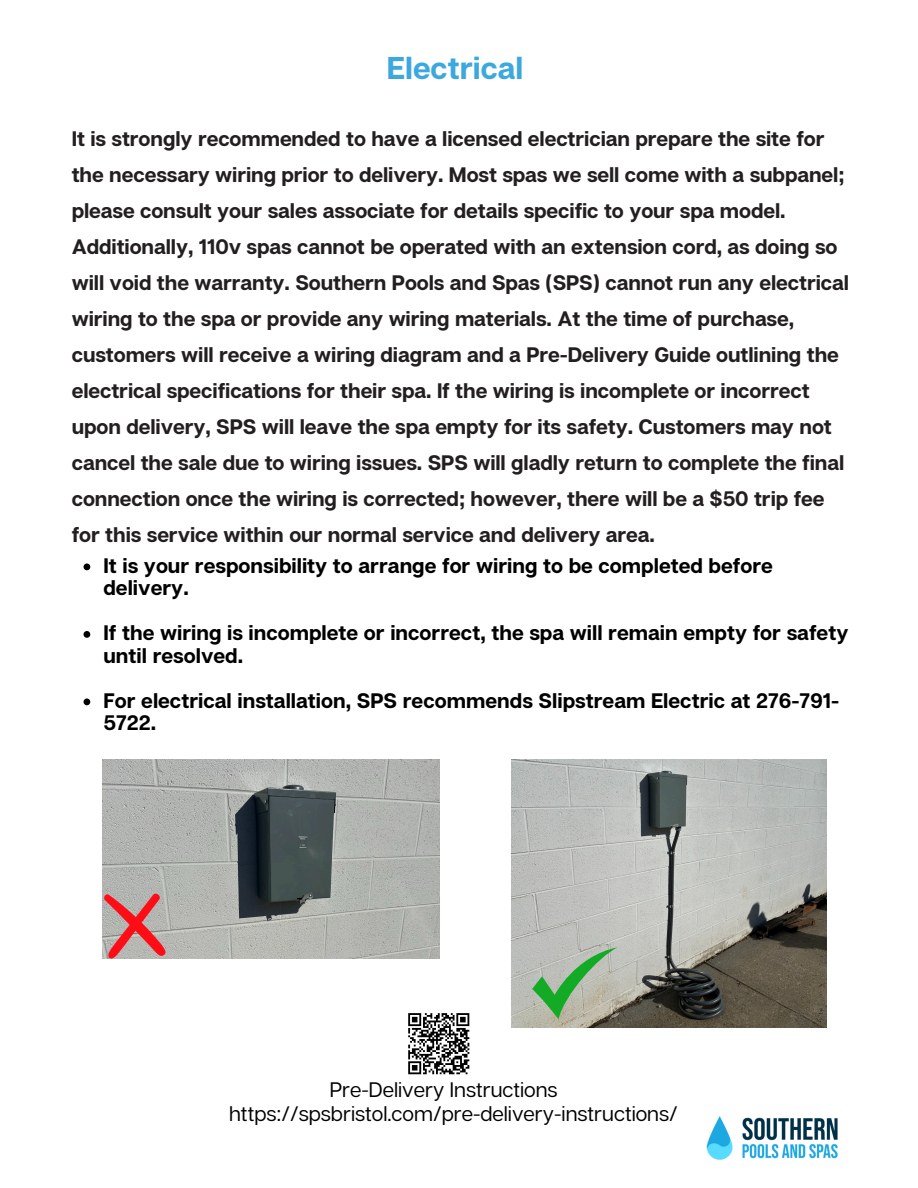
<style>
.page{position:relative;width:918px;height:1188px;background:#fff}
.page>*{position:absolute;margin:0;border:0;box-sizing:border-box;transform-origin:0 0}
.t1{font:700 31.5px "Articulat CF";color:#3ca8de}
.t2{font:700 21px/36px "Articulat CF";letter-spacing:-.005em;color:#231f20}
.t3{font:700 21px/22.5px "Articulat CF";color:#000}
.t4{font:21px "Articulat CF";color:#000}
</style>
<div class="page">
<img style="left:706px;top:1116px;width:132px;height:44px">
<svg style="left:84px;top:564px;width:6px;height:6px"></svg>
<svg style="left:84px;top:631px;width:6px;height:7px"></svg>
<svg style="left:84px;top:699px;width:6px;height:6px"></svg>
<svg style="left:408px;top:1013px;width:62px;height:62px"></svg>
<img style="left:102px;top:760px;width:338px;height:199px">
<img style="left:512px;top:760px;width:315px;height:268px">
<svg style="left:102px;top:891px;width:65px;height:68px;background:#c98383"></svg>
<svg style="left:532px;top:947px;width:86px;height:72px;background:#99b694"></svg>
<h1 class="t1" style="left:387px;top:48px;width:138px">Electrical</h1>
<h2 class="t2" style="left:72px;top:120px;width:779px">It is strongly recommended to have a licensed electrician prepare the site for the necessary wiring prior to delivery. Most spas we sell come with a subpanel; please consult your sales associate for details specific to your spa model.<br>Additionally, 110v spas cannot be operated with an extension cord, as doing so will void the warranty. Southern Pools and Spas (SPS) cannot run any electrical wiring to the spa or provide any wiring materials. At the time of purchase, customers will receive a wiring diagram and a Pre-Delivery Guide outlining the electrical specifications for their spa. If the wiring is incomplete or incorrect upon delivery, SPS will leave the spa empty for its safety. Customers may not cancel the sale due to wiring issues. SPS will gladly return to complete the final connection once the wiring is corrected; however, there will be a $50 trip fee for this service within our normal service and delivery area.</h2>
<p class="t3" style="left:103px;top:553px;width:671px">It is your responsibility to arrange for wiring to be completed before delivery.</p>
<p class="t3" style="left:103px;top:621px;width:747px">If the wiring is incomplete or incorrect, the spa will remain empty for safety until resolved.</p>
<p class="t3" style="left:103px;top:688px;width:737px">For electrical installation, SPS recommends Slipstream Electric at 276-791-<br>5722.</p>
<p class="t4" style="left:330px;top:1076px;width:229px">Pre-Delivery Instructions</p>
<p class="t4" style="left:229px;top:1100px;width:450px">https://spsbristol.com/pre-delivery-instructions/</p>
</div>
